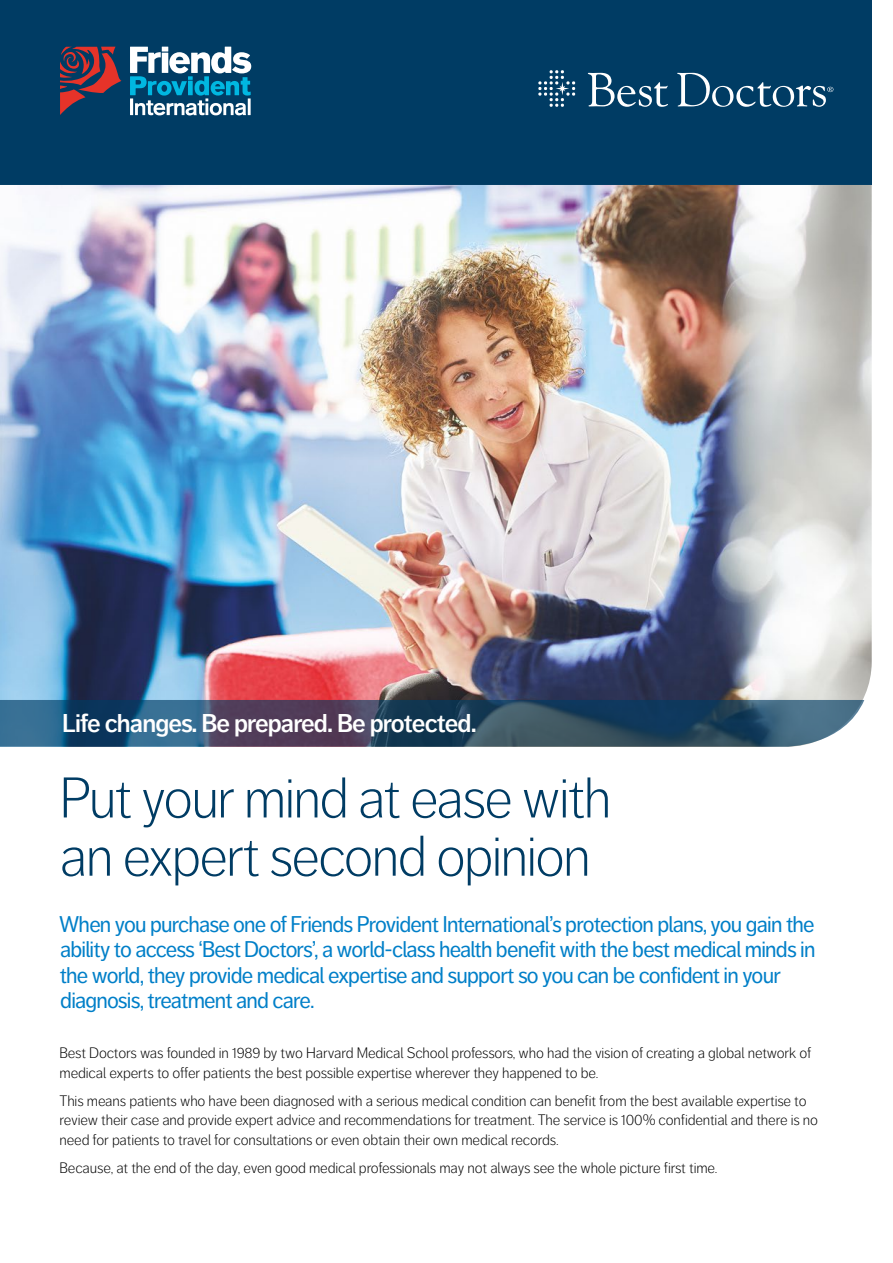
<style>
.page{position:relative;width:893px;height:1263px;background:#fff}
.page>*{position:absolute;margin:0;border:0;box-sizing:border-box;transform-origin:0 0}
.Sub_Head_1{font:300 56.7px/58.2px "Friends Life Dagny";letter-spacing:-.035em;color:#003c64}
.t1{font:600 25.5px "Friends Life Dagny";letter-spacing:-.035em;color:#fff}
.Body{font:22.5px/25.5px "Friends Life Dagny";letter-spacing:-.035em;color:#007fc8}
.Body-2{font:300 15px/19.5px "Friends Life Dagny";letter-spacing:-.01em;color:#000}
</style>
<div class="page">
<div style="left:0;top:0;width:872px;height:185px;background:#003c64"></div>
<svg style="left:588px;top:73px;width:245px;height:34px"></svg>
<svg style="left:538px;top:70px;width:37px;height:37px"></svg>
<img style="left:0;top:185px;width:872px;height:516px">
<svg style="left:60px;top:47px;width:61px;height:68px"></svg>
<svg style="left:130px;top:47px;width:121px;height:68px"></svg>
<svg style="left:0;top:700px;width:864px;height:47px;background:#36516c"></svg>
<p class="t1" style="left:62px;top:708px;width:416px">Life changes. Be prepared. Be protected.</p>
<p class="Sub_Head_1" style="left:60px;top:769px;width:554px">Put your mind at ease with an expert second opinion</p>
<p class="Body" style="left:59px;top:911px;width:758px">When you purchase one of Friends Provident International’s protection plans, you gain the ability to access ‘Best Doctors’, a world-class health benefit with the best medical minds in the world, they provide medical expertise and support so you can be confident in your diagnosis, treatment and care.</p>
<p class="Body-2" style="left:60px;top:1044px;width:753px">Best Doctors was founded in 1989 by two Harvard Medical School professors, who had the vision of creating a global network of medical experts to offer patients the best possible expertise wherever they happened to be.</p>
<p class="Body-2" style="left:60px;top:1091px;width:760px">This means patients who have been diagnosed with a serious medical condition can benefit from the best available expertise to review their case and provide expert advice and recommendations for treatment. The service is 100% confidential and there is no need for patients to travel for consultations or even obtain their own medical records.</p>
<p class="Body-2" style="left:60px;top:1158px;width:659px">Because, at the end of the day, even good medical professionals may not always see the whole picture first time.</p>
</div>
